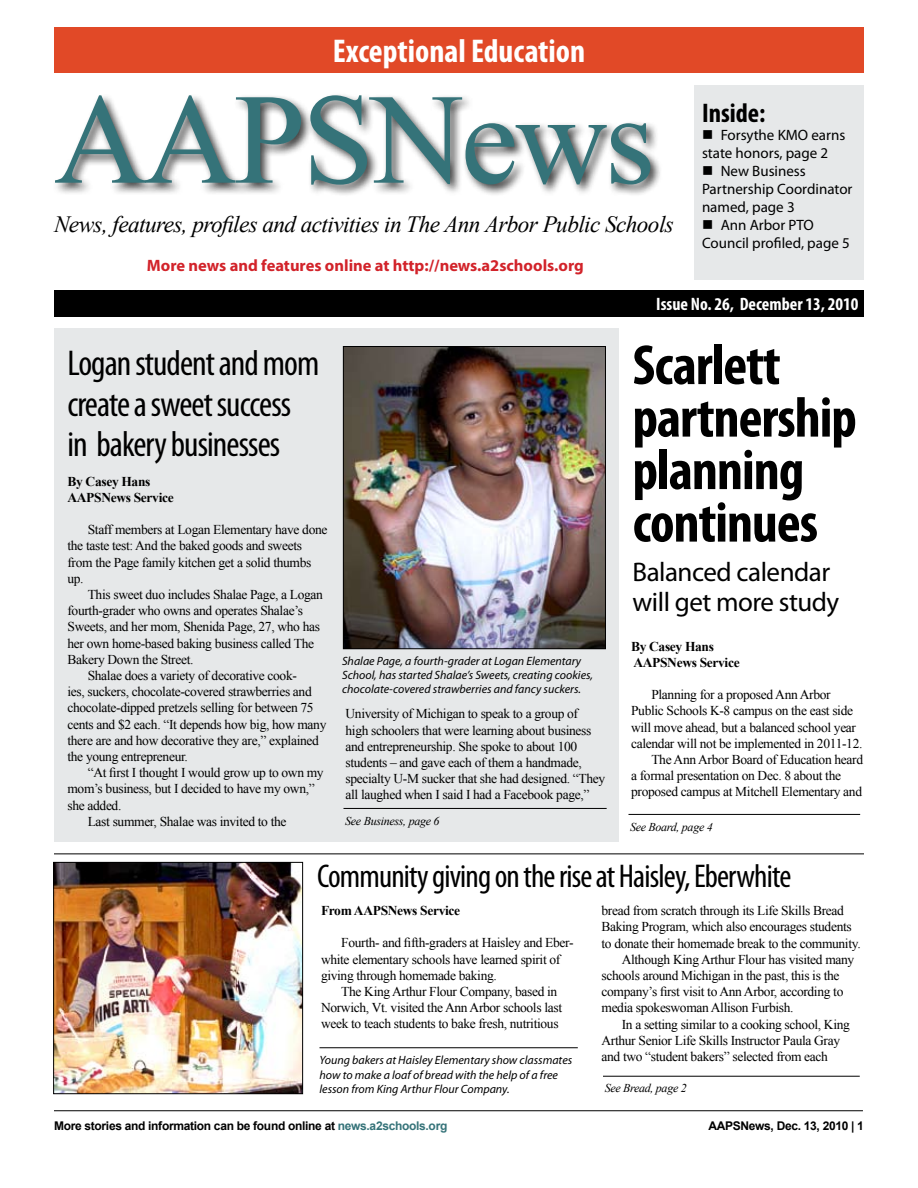
<style>
.page{position:relative;width:918px;height:1188px;background:#fff}
.page>*{position:absolute;margin:0;border:0;box-sizing:border-box;transform-origin:0 0}
.t1{font:129px "Times New Roman";letter-spacing:-.025em;color:#357379}
.t2{font:700 condensed 57px/52.5px "Myriad Pro";letter-spacing:-.02em;color:#000}
.t3{font:condensed 36px/40.5px "Myriad Pro";letter-spacing:-.025em;color:#000}
.t4{font:condensed 33px "Myriad Pro";letter-spacing:-.025em;color:#000}
.t5{font:700 condensed 33px "Myriad Pro";color:#fff}
.t6{font:27px/30px "Myriad Pro";letter-spacing:-.02em;color:#000}
.t7{font:700 condensed 27px "Myriad Pro";color:#000}
.t8{font:italic 23.25px "Times New Roman";letter-spacing:-.025em;color:#000}
.t9{font:700 condensed 18px "Myriad Pro";color:#fff}
.t10{font:700 16.5px "Myriad Pro";color:#d2232a}
.t11{font:15px/18px "Myriad Pro";color:#000}
.t12{font:13.5px/16.2px "Times New Roman";letter-spacing:-.025em;color:#000}
.t13{font:700 13.5px/16.2px "Times New Roman";letter-spacing:-.025em;color:#000}
.t14{font:italic 12px/14.4px "Myriad Pro";color:#000}
.t15{font:700 12px "Arial";letter-spacing:-.025em;color:#000}
.t16{font:italic 12px "Times New Roman";letter-spacing:-.025em;color:#000}
.s1{color:#357379}
</style>
<div class="page">
<div style="left:54px;top:27px;width:810px;height:46px;background:#e14927"></div>
<hr style="left:54px;top:1110px;width:809px;height:1px;background:#000">
<div style="left:54px;top:290px;width:810px;height:27px;background:#000"></div>
<div style="left:54px;top:328px;width:565px;height:514px;background:#e6e8e9"></div>
<hr style="left:628px;top:814px;width:232px;height:1px;background:#000">
<hr style="left:603px;top:1076px;width:257px;height:1px;background:#000">
<hr style="left:54px;top:854px;width:810px;height:1px;background:#000">
<div style="left:51px;top:92px;width:867px;height:192px;background:#000;opacity:.75"></div>
<div style="left:695px;top:85px;width:169px;height:194px;background:#e6e8e9"></div>
<img style="left:55px;top:864px;width:246px;height:228px">
<div style="left:53px;top:862px;width:250px;height:232px;border:1px solid #000"></div>
<img style="left:345px;top:348px;width:259px;height:299px">
<div style="left:343px;top:346px;width:263px;height:303px;border:1px solid #000"></div>
<hr style="left:344px;top:808px;width:263px;height:1px;background:#000">
<hr style="left:320px;top:1047px;width:258px;height:1px;background:#000">
<h3 class="t5" style="left:333px;top:31px;width:254px">Exceptional Education</h3>
<h1 class="t1" style="left:54px;top:53px;width:602px">AAPSNews</h1>
<h3 class="t7" style="left:702px;top:96px;width:65px">Inside:</h3>
<p class="t11" style="left:702px;top:125px;width:145px">■ Forsythe KMO earns state honors, page 2</p>
<p class="t11" style="left:702px;top:161px;width:152px">■ New Business<br>Partnership Coordinator named, page 3</p>
<p class="t11" style="left:702px;top:215px;width:149px">■ Ann Arbor PTO<br>Council profiled, page 5</p>
<h3 class="t8" style="left:54px;top:208px;width:621px">News, features, profiles and activities in The Ann Arbor Public Schools</h3>
<p class="t10" style="left:147px;top:254px;width:438px">More news and features online at http://news.a2schools.org</p>
<h3 class="t9" style="left:656px;top:293px;width:204px">Issue No. 26, December 13, 2010</h3>
<h2 class="t2" style="left:633px;top:338px;width:226px">Scarlett partnership planning continues</h2>
<h3 class="t6" style="left:633px;top:557px;width:208px">Balanced calendar will get more study</h3>
<p class="t13" style="left:631px;top:638px;width:110px">By Casey Hans<br>AAPSNews Service</p>
<p class="t12" style="left:651px;top:686px;width:181px">Planning for a proposed Ann Arbor</p>
<p class="t12" style="left:631px;top:703px;width:224px">Public Schools K-8 campus on the east side</p>
<p class="t12" style="left:631px;top:719px;width:227px">will move ahead, but a balanced school year</p>
<p class="t12" style="left:631px;top:735px;width:233px">calendar will not be implemented in 2011-12.</p>
<p class="t12" style="left:651px;top:751px;width:213px">The Ann Arbor Board of Education heard</p>
<p class="t12" style="left:631px;top:767px;width:211px">a formal presentation on Dec. 8 about the</p>
<p class="t12" style="left:631px;top:784px;width:232px">proposed campus at Mitchell Elementary and</p>
<h3 class="t3" style="left:68px;top:343px;width:253px">Logan student and mom create a sweet success in bakery businesses</h3>
<p class="t13" style="left:68px;top:473px;width:108px">By Casey Hans<br>AAPSNews Service</p>
<p class="t12" style="left:68px;top:521px;width:262px;text-indent:20px">Staff members at Logan Elementary have done the taste test: And the baked goods and sweets from the Page family kitchen get a solid thumbs up.</p>
<p class="t12" style="left:88px;top:586px;width:237px">This sweet duo includes Shalae Page, a Logan</p>
<p class="t12" style="left:68px;top:602px;width:237px">fourth-grader who owns and operates Shalae’s</p>
<p class="t12" style="left:68px;top:618px;width:254px">Sweets, and her mom, Shenida Page, 27, who has</p>
<p class="t12" style="left:68px;top:635px;width:248px">her own home-based baking business called The</p>
<p class="t12" style="left:68px;top:651px;width:128px">Bakery Down the Street.</p>
<p class="t12" style="left:88px;top:667px;width:211px">Shalae does a variety of decorative cook-</p>
<p class="t12" style="left:68px;top:683px;width:246px">ies, suckers, chocolate-covered strawberries and</p>
<p class="t12" style="left:68px;top:699px;width:248px">chocolate-dipped pretzels selling for between 75</p>
<p class="t12" style="left:68px;top:716px;width:260px">cents and $2 each. “It depends how big, how many</p>
<p class="t12" style="left:68px;top:732px;width:253px">there are and how decorative they are,” explained</p>
<p class="t12" style="left:68px;top:748px;width:122px">the young entrepreneur.</p>
<p class="t12" style="left:88px;top:764px;width:237px">“At first I thought I would grow up to own my</p>
<p class="t12" style="left:68px;top:780px;width:249px">mom’s business, but I decided to have my own,”</p>
<p class="t12" style="left:68px;top:797px;width:55px">she added.</p>
<p class="t12" style="left:88px;top:813px;width:200px">Last summer, Shalae was invited to the</p>
<p class="t14" style="left:342px;top:653px;width:253px">Shalae Page, a fourth-grader at Logan Elementary<br>School, has started Shalae’s Sweets, creating cookies, chocolate-covered strawberries and fancy suckers.</p>
<p class="t12" style="left:346px;top:706px;width:261px">University of Michigan to speak to a group of<br>high schoolers that were learning about business and entrepreneurship. She spoke to about 100 students – and gave each of them a handmade, specialty U-M sucker that she had designed. “They all laughed when I said I had a Facebook page,”</p>
<p class="t16" style="left:345px;top:812px;width:96px">See Business, page 6</p>
<h3 class="t4" style="left:317px;top:856px;width:476px">Community giving on the rise at Haisley, Eberwhite</h3>
<p class="t16" style="left:630px;top:818px;width:84px">See Board, page 4</p>
<p class="t13" style="left:321px;top:902px;width:141px">From AAPSNews Service</p>
<p class="t12" style="left:321px;top:935px;width:254px;text-indent:20px">Fourth- and fifth-graders at Haisley and Eber&shy;white elementary schools have learned spirit of giving through homemade baking.</p>
<p class="t12" style="left:321px;top:983px;width:243px;text-indent:20px">The King Arthur Flour Company, based in<br>Norwich, Vt. visited the Ann Arbor schools last week to teach students to bake fresh, nutritious</p>
<p class="t14" style="left:320px;top:1053px;width:254px">Young bakers at Haisley Elementary show classmates how to make a loaf of bread with the help of a free lesson from King Arthur Flour Company.</p>
<p class="t12" style="left:602px;top:902px;width:244px">bread from scratch through its Life Skills Bread</p>
<p class="t12" style="left:602px;top:919px;width:252px">Baking Program, which also encourages students</p>
<p class="t12" style="left:602px;top:935px;width:261px">to donate their homemade break to the community.</p>
<p class="t12" style="left:622px;top:951px;width:234px">Although King Arthur Flour has visited many</p>
<p class="t12" style="left:602px;top:967px;width:240px">schools around Michigan in the past, this is the</p>
<p class="t12" style="left:602px;top:983px;width:243px">company’s first visit to Ann Arbor, according to</p>
<p class="t12" style="left:602px;top:1000px;width:194px">media spokeswoman Allison Furbish.</p>
<p class="t12" style="left:622px;top:1016px;width:230px">In a setting similar to a cooking school, King</p>
<p class="t12" style="left:602px;top:1032px;width:240px">Arthur Senior Life Skills Instructor Paula Gray</p>
<p class="t12" style="left:602px;top:1048px;width:228px">and two “student bakers” selected from each</p>
<p class="t16" style="left:605px;top:1080px;width:84px">See Bread, page 2</p>
<p class="t15" style="left:54px;top:1118px;width:395px">More stories and information can be found online at <span class="s1">news.a2schools.org</span></p>
<p class="t15" style="left:708px;top:1118px;width:157px">AAPSNews, Dec. 13, 2010 | 1</p>
</div>
